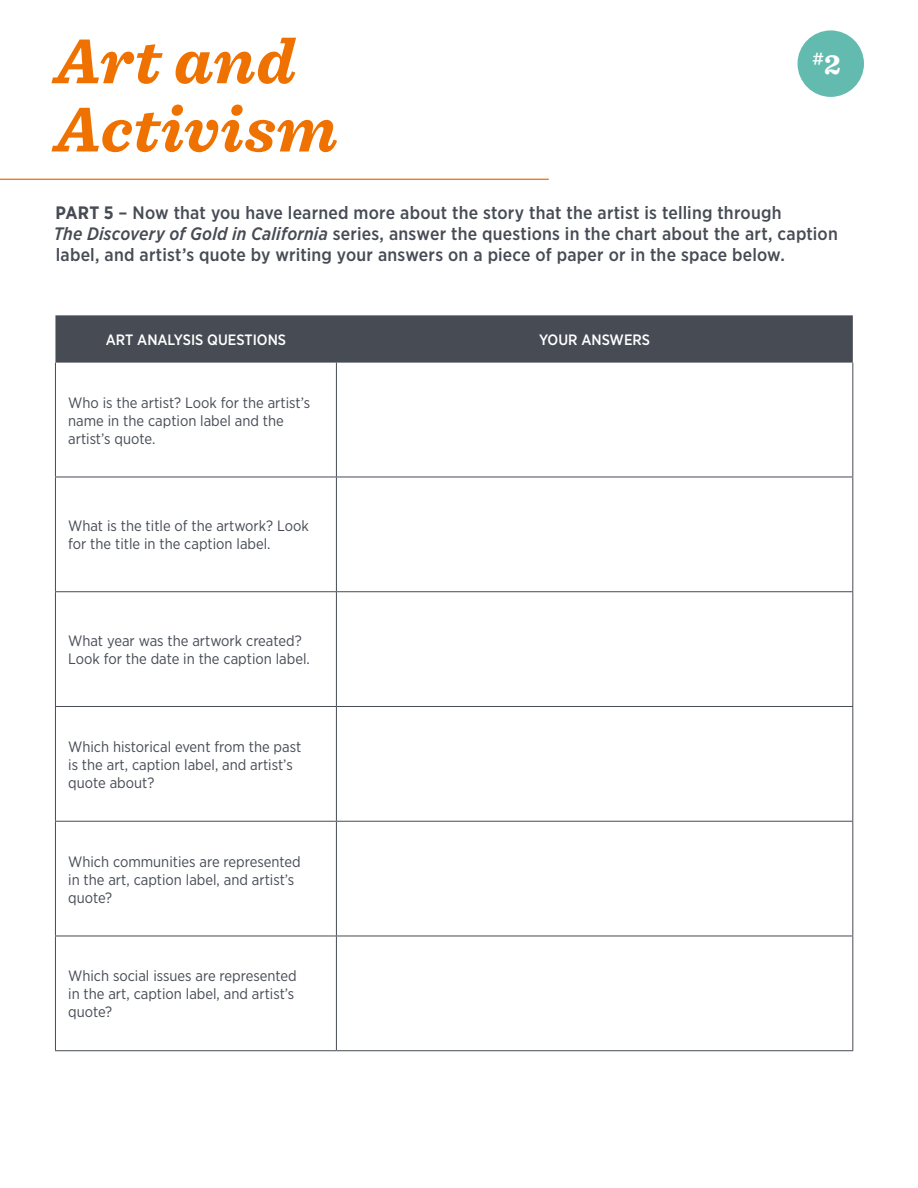
<style>
.page{position:relative;width:918px;height:1188px;background:#fff}
.page>*{position:absolute;margin:0;border:0;box-sizing:border-box;transform-origin:0 0}
._1_1_Header{font:italic 700 66px "Sentinel";letter-spacing:.005em;color:#ef7100}
._1_1_Header-2{font:500 18px/21px "Gotham Narrow";letter-spacing:.01em;color:#464b54}
._1_1_Header-3{font:700 16.95px "Sentinel";color:#fff}
.t1{font:15px/18px "Gotham Narrow";color:#464b54}
.t2{font:500 15px "Gotham Narrow";color:#fff}
.s1{font-size:29.1px}
.s2{font-weight:700}
.s3{font-style:italic}
</style>
<div class="page">
<svg style="left:0;top:178px;width:549px;height:2px"></svg>
<div style="left:55px;top:315px;width:798px;height:48px;background:#464b54"></div>
<hr style="left:55px;top:363px;width:1px;height:114px;background:#464b54">
<hr style="left:852px;top:363px;width:1px;height:114px;background:#464b54">
<hr style="left:55px;top:477px;width:1px;height:114px;background:#464b54">
<hr style="left:852px;top:477px;width:1px;height:114px;background:#464b54">
<hr style="left:55px;top:592px;width:1px;height:114px;background:#464b54">
<hr style="left:852px;top:592px;width:1px;height:114px;background:#464b54">
<hr style="left:55px;top:707px;width:1px;height:114px;background:#464b54">
<hr style="left:852px;top:707px;width:1px;height:114px;background:#464b54">
<hr style="left:55px;top:822px;width:1px;height:114px;background:#464b54">
<hr style="left:852px;top:822px;width:1px;height:114px;background:#464b54">
<hr style="left:55px;top:936px;width:1px;height:114px;background:#464b54">
<hr style="left:852px;top:936px;width:1px;height:114px;background:#464b54">
<hr style="left:336px;top:363px;width:1px;height:114px;background:#464b54">
<hr style="left:55px;top:477px;width:281px;height:1px;background:#464b54">
<hr style="left:336px;top:477px;width:517px;height:1px;background:#464b54">
<hr style="left:336px;top:477px;width:1px;height:114px;background:#464b54">
<hr style="left:55px;top:591px;width:281px;height:1px;background:#464b54">
<hr style="left:336px;top:591px;width:517px;height:1px;background:#464b54">
<hr style="left:336px;top:592px;width:1px;height:114px;background:#464b54">
<hr style="left:55px;top:706px;width:281px;height:1px;background:#464b54">
<hr style="left:336px;top:706px;width:517px;height:1px;background:#464b54">
<hr style="left:336px;top:707px;width:1px;height:114px;background:#464b54">
<hr style="left:55px;top:821px;width:281px;height:1px;background:#464b54">
<hr style="left:336px;top:821px;width:517px;height:1px;background:#464b54">
<hr style="left:336px;top:822px;width:1px;height:114px;background:#464b54">
<hr style="left:55px;top:936px;width:281px;height:1px;background:#464b54">
<hr style="left:336px;top:936px;width:517px;height:1px;background:#464b54">
<hr style="left:336px;top:936px;width:1px;height:114px;background:#464b54">
<hr style="left:55px;top:1050px;width:281px;height:1px;background:#464b54">
<hr style="left:336px;top:1050px;width:517px;height:1px;background:#464b54">
<div style="left:798px;top:30px;width:66px;height:67px;background:#63bbb0;border-radius:50%"></div>
<p class="_1_1_Header" style="left:55px;top:9px;width:242px">Art and</p>
<p class="_1_1_Header" style="left:55px;top:77px;width:284px">Activism</p>
<p class="_1_1_Header-3" style="left:812px;top:45px;width:30px">#<span class="s1">2</span></p>
<p class="_1_1_Header-2" style="left:56px;top:202px;width:727px"><span class="s2">PART 5</span> – Now that you have learned more about the story that the artist is telling through</p>
<p class="_1_1_Header-2" style="left:54px;top:223px;width:786px"><span class="s3">The Discovery of Gold in California</span> series, answer the questions in the chart about the art, caption label, and artist’s quote by writing your answers on a piece of paper or in the space below.</p>
<p class="t2" style="left:106px;top:330px;width:182px">ART ANALYSIS QUESTIONS</p>
<p class="t2" style="left:539px;top:330px;width:113px">YOUR ANSWERS</p>
<p class="t1" style="left:68px;top:393px;width:244px">Who is the artist? Look for the artist’s name in the caption label and the artist’s quote.</p>
<p class="t1" style="left:68px;top:517px;width:242px">What is the title of the artwork? Look for the title in the caption label.</p>
<p class="t1" style="left:68px;top:632px;width:243px">What year was the artwork created?<br>Look for the date in the caption label.</p>
<p class="t1" style="left:68px;top:737px;width:235px">Which historical event from the past is the art, caption label, and artist’s quote about?</p>
<p class="t1" style="left:68px;top:852px;width:234px">Which communities are represented in the art, caption label, and artist’s quote?</p>
<p class="t1" style="left:68px;top:967px;width:230px">Which social issues are represented in the art, caption label, and artist’s quote?</p>
</div>
